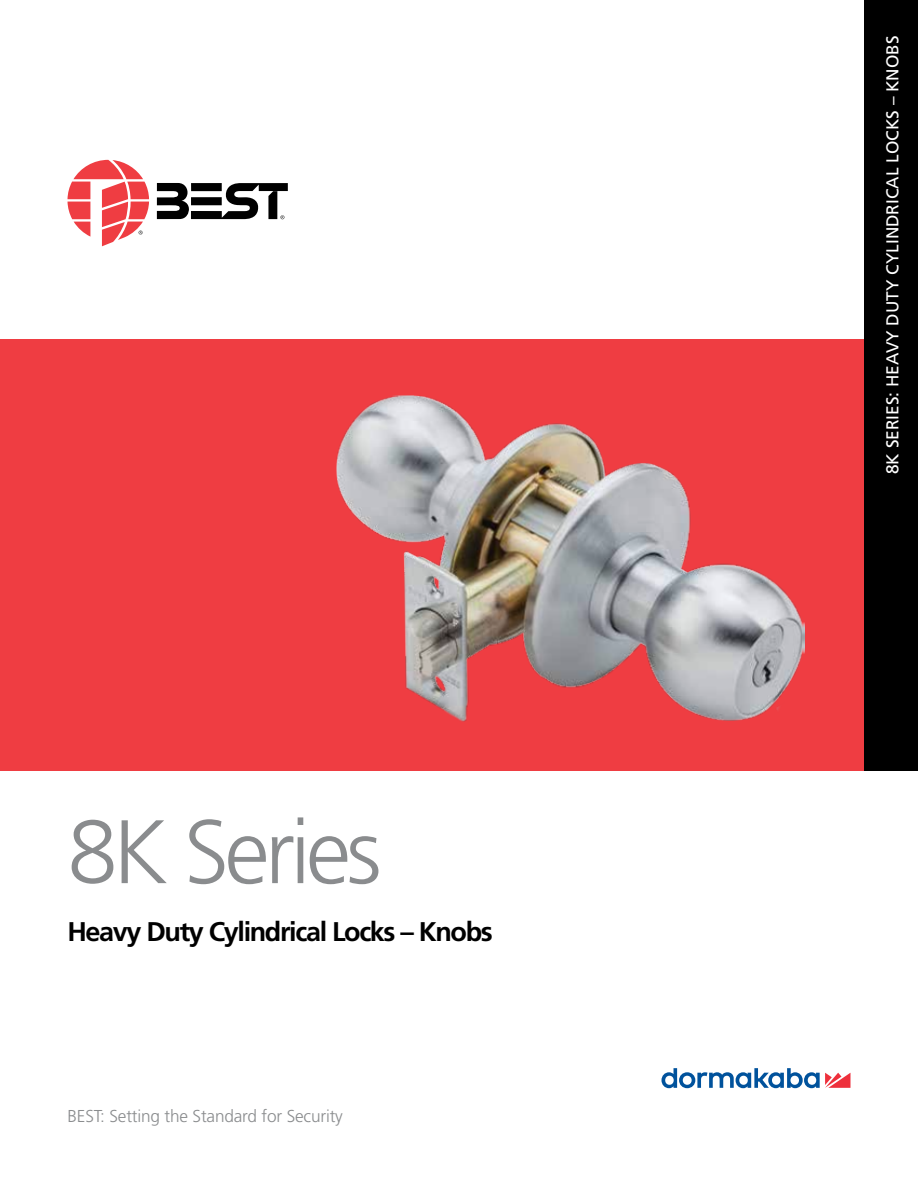
<style>
.page{position:relative;width:918px;height:1188px;background:#fff}
.page>*{position:absolute;margin:0;border:0;box-sizing:border-box;transform-origin:0 0}
.t1{font:300 90px "Frutiger";letter-spacing:-.05em;color:#8a8c8e}
.t2{font:700 27px "Frutiger";letter-spacing:-.05em;color:#000}
.t3{font:17.25px "Frutiger";color:#fff}
.t4{font:300 17.25px "Frutiger";letter-spacing:-.01em;color:#8a8c8e}
</style>
<div class="page">
<div style="left:0;top:339px;width:918px;height:432px;background:#ef3d42"></div>
<svg style="left:68px;top:160px;width:81px;height:86px"></svg>
<svg style="left:157px;top:183px;width:131px;height:36px"></svg>
<div style="left:864px;top:0;width:54px;height:771px;background:#000"></div>
<svg style="left:661px;top:1068px;width:190px;height:20px"></svg>
<img style="left:336px;top:395px;width:469px;height:327px">
<h1 class="t1" style="left:68px;top:801px;width:316px">8K Series</h1>
<h2 class="t2" style="left:68px;top:916px;width:427px">Heavy Duty Cylindrical Locks – Knobs</h2>
<p class="t4" style="left:68px;top:1106px;width:277px">BEST: Setting the Standard for Security</p>
<p class="t3" style="left:882px;top:474px;width:440px;rotate:-90deg">8K SERIES: HEAVY DUTY CYLINDRICAL LOCKS – KNOBS</p>
</div>
